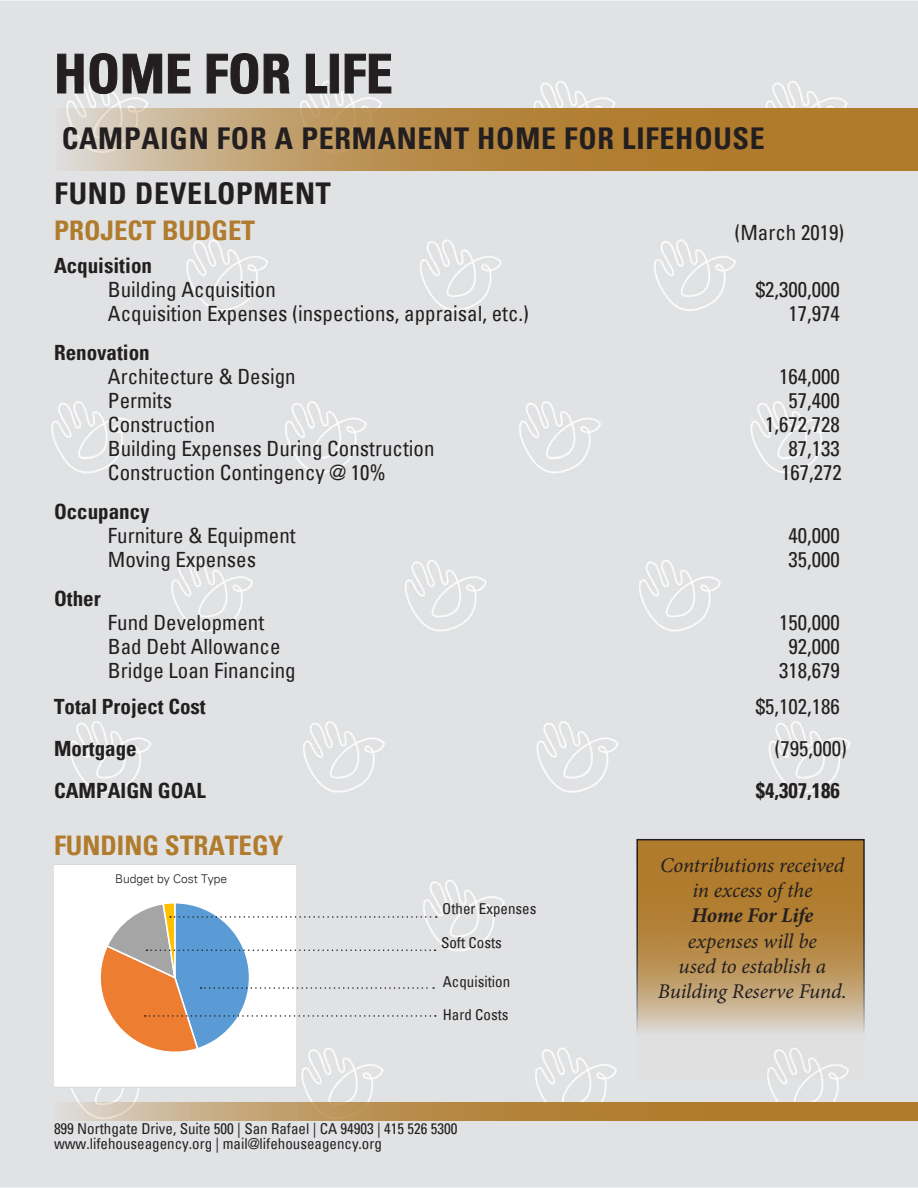
<style>
.page{position:relative;width:918px;height:1188px;background:#e1e2e4}
.page>*{position:absolute;margin:0;border:0;box-sizing:border-box;transform-origin:0 0}
.t1{font:700 condensed 54px "Univers";color:#231f20}
.t2{font:700 condensed 30px "Univers";letter-spacing:.025em;color:#231f20}
.t3{font:700 condensed 27px "Univers";color:#b07b2c}
.t4{font:condensed 21px "Univers";color:#231f20}
.t5{font:italic 21px/25.2px "Minion Pro";letter-spacing:-.005em;color:#231f20;text-align:center}
.t6{font:700 condensed 21px "Univers";color:#231f20}
.t7{font:italic 700 21px "Minion Pro";letter-spacing:-.005em;color:#231f20}
.t8{font:condensed 15px "Univers";color:#231f20}
.t9{font:14.4px "Calibri";letter-spacing:-.005em;color:#595959}
.t10{font:300 12px "Univers";color:#231f20}
</style>
<div class="page">
<svg style="left:54px;top:1102px;width:864px;height:19px;background:#bb9256"></svg>
<svg style="left:639px;top:842px;width:223px;height:233px;background:#c19f6e"></svg>
<div style="left:636px;top:839px;width:229px;height:239px;border:2px solid #231f20"></div>
<svg style="left:57px;top:53px;width:134px;height:42px;background:#c4c4c6"></svg>
<svg style="left:206px;top:53px;width:84px;height:55px;background:#cbcccd"></svg>
<svg style="left:305px;top:53px;width:23px;height:41px"></svg>
<div style="left:330px;top:54px;width:9px;height:39px;border:1px solid #231f20"></div>
<svg style="left:344px;top:53px;width:48px;height:41px;background:#c2c2c4"></svg>
<svg style="left:56px;top:108px;width:862px;height:63px;background:#bb9255"></svg>
<svg style="left:54px;top:864px;width:241px;height:223px"></svg>
<div style="left:77px;top:874px;width:189px;height:21px;background:#fff"></div>
<div style="left:78px;top:1059px;width:202px;height:22px;background:#fff"></div>
<svg style="left:96px;top:901px;width:341px;height:160px"></svg>
<p class="t1" style="left:54px;top:41px;width:340px">HOME FOR LIFE</p>
<p class="t2" style="left:62px;top:119px;width:705px">CAMPAIGN FOR A PERMANENT HOME FOR LIFEHOUSE</p>
<p class="t2" style="left:55px;top:175px;width:278px">FUND DEVELOPMENT</p>
<p class="t3" style="left:54px;top:214px;width:203px">PROJECT BUDGET</p>
<p class="t4" style="left:735px;top:219px;width:111px">(March 2019)</p>
<p class="t6" style="left:54px;top:253px;width:100px">Acquisition</p>
<p class="t4" style="left:108px;top:276px;width:169px">Building Acquisition</p>
<p class="t4" style="left:756px;top:276px;width:85px">$2,300,000</p>
<p class="t4" style="left:108px;top:300px;width:423px">Acquisition Expenses (inspections, appraisal, etc.)</p>
<p class="t4" style="left:789px;top:300px;width:53px">17,974</p>
<p class="t6" style="left:54px;top:340px;width:97px">Renovation</p>
<p class="t4" style="left:108px;top:363px;width:189px">Architecture &amp; Design</p>
<p class="t4" style="left:779px;top:363px;width:62px">164,000</p>
<p class="t4" style="left:108px;top:387px;width:66px">Permits</p>
<p class="t4" style="left:789px;top:387px;width:53px">57,400</p>
<p class="t4" style="left:108px;top:411px;width:109px">Construction</p>
<p class="t4" style="left:765px;top:411px;width:76px">1,672,728</p>
<p class="t4" style="left:108px;top:435px;width:328px">Building Expenses During Construction</p>
<p class="t4" style="left:789px;top:435px;width:53px">87,133</p>
<p class="t4" style="left:108px;top:459px;width:279px">Construction Contingency @ 10%</p>
<p class="t4" style="left:781px;top:459px;width:62px">167,272</p>
<p class="t6" style="left:54px;top:499px;width:97px">Occupancy</p>
<p class="t4" style="left:108px;top:522px;width:189px">Furniture &amp; Equipment</p>
<p class="t4" style="left:789px;top:522px;width:53px">40,000</p>
<p class="t4" style="left:108px;top:546px;width:150px">Moving Expenses</p>
<p class="t4" style="left:789px;top:546px;width:53px">35,000</p>
<p class="t6" style="left:54px;top:586px;width:48px">Other</p>
<p class="t4" style="left:108px;top:609px;width:158px">Fund Development</p>
<p class="t4" style="left:779px;top:609px;width:62px">150,000</p>
<p class="t4" style="left:108px;top:633px;width:174px">Bad Debt Allowance</p>
<p class="t4" style="left:789px;top:633px;width:53px">92,000</p>
<p class="t4" style="left:108px;top:657px;width:189px">Bridge Loan Financing</p>
<p class="t4" style="left:779px;top:657px;width:62px">318,679</p>
<p class="t6" style="left:54px;top:694px;width:153px">Total Project Cost</p>
<p class="t4" style="left:756px;top:693px;width:85px">$5,102,186</p>
<p class="t6" style="left:54px;top:736px;width:84px">Mortgage</p>
<p class="t4" style="left:775px;top:735px;width:74px">(795,000)</p>
<p class="t6" style="left:54px;top:778px;width:153px">CAMPAIGN GOAL</p>
<p class="t6" style="left:756px;top:778px;width:85px">$4,307,186</p>
<p class="t3" style="left:54px;top:829px;width:231px">FUNDING STRATEGY</p>
<p class="t5" style="left:660px;top:853px;width:186px">Contributions received in excess of the</p>
<p class="t7" style="left:691px;top:901px;width:124px">Home For Life</p>
<p class="t5" style="left:688px;top:928px;width:130px">expenses will be</p>
<p class="t5" style="left:658px;top:954px;width:190px">used to establish a<br>Building Reserve Fund.</p>
<p class="t10" style="left:115px;top:871px;width:114px">Budget by Cost Type</p>
<p class="t9" style="left:144px;top:872px;width:62px">Chart Title</p>
<p class="t8" style="left:442px;top:899px;width:96px">Other Expenses</p>
<p class="t8" style="left:441px;top:933px;width:62px">Soft Costs</p>
<p class="t8" style="left:443px;top:972px;width:69px">Acquisition</p>
<p class="t8" style="left:443px;top:1005px;width:67px">Hard Costs</p>
<p class="t8" style="left:54px;top:1118px;width:405px">899 Northgate Drive, Suite 500 | San Rafael | CA 94903 | 415 526 5300</p>
<p class="t8" style="left:54px;top:1133px;width:329px">www.lifehouseagency.org | mail@lifehouseagency.org</p>
</div>
